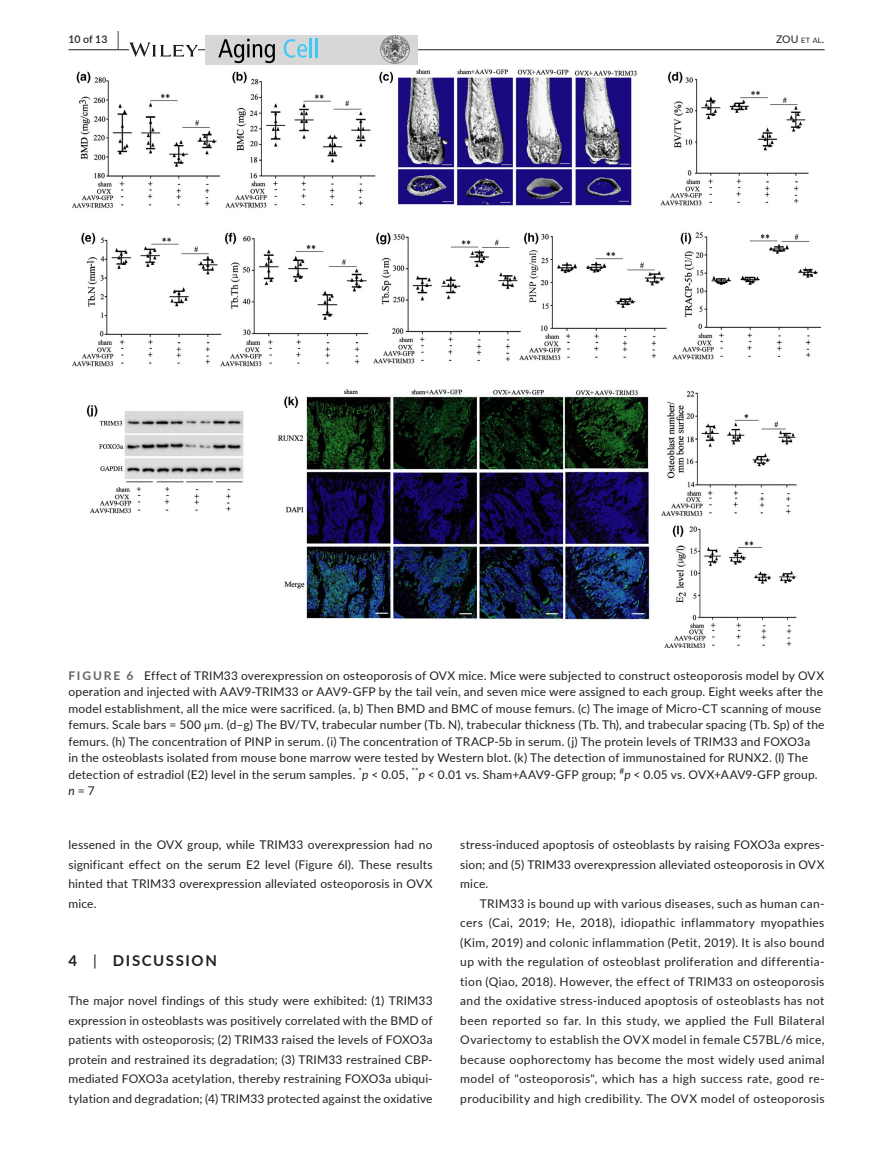
<style>
.page{position:relative;width:893px;height:1174px;background:#fff}
.page>*{position:absolute;margin:0;border:0;box-sizing:border-box;transform-origin:0 0}
.t1{font:700 15px "Lato";letter-spacing:.11em;color:#231f20}
.t2{font:12px/19.5px "Lato";letter-spacing:.015em;color:#231f20;text-align:justify}
.t3{font:10.5px "Lato";color:#231f20}
.t4{font:600 10.5px "Lato";color:#231f20}
.t5{font:8.4px "Lato";color:#231f20}
.s1{font-size:19.5px}
.s2{font-size:7.35px}
.s3{font-weight:700;color:#636366}
.s4{font-family:"STIX"}
.s5{font-style:italic}
.s6{font-weight:400}
</style>
<div class="page">
<hr style="left:68px;top:49px;width:756px;height:1px;background:#231f20">
<svg style="left:129px;top:42px;width:69px;height:15px"></svg>
<div style="left:206px;top:35px;width:212px;height:29px;background:#d7d7d7"></div>
<svg style="left:218px;top:39px;width:57px;height:24px"></svg>
<svg style="left:284px;top:38px;width:28px;height:20px"></svg>
<hr style="left:315px;top:38px;width:3px;height:19px;background:#40c8f4">
<img style="left:381px;top:35px;width:29px;height:29px">
<img style="left:72px;top:69px;width:749px;height:578px">
<p class="t4" style="left:68px;top:31px;width:52px">10 of 13 <span class="s1">|</span></p>
<p class="t3" style="left:776px;top:31px;width:50px">ZOU <span class="s2">et al</span>.</p>
<p class="t2" style="left:68px;top:666px;width:758px;line-height:16.5px;text-align:left"><span class="s3">FIGURE 6</span> Effect of TRIM33 overexpression on osteoporosis of OVX mice. Mice were subjected to construct osteoporosis model by OVX operation and injected with AAV9-TRIM33 or AAV9-GFP by the tail vein, and seven mice were assigned to each group. Eight weeks after the model establishment, all the mice were sacrificed. (a, b) Then BMD and BMC of mouse femurs. (c) The image of Micro-CT scanning of mouse femurs. Scale bars = 500 <span class="s4">μ</span>m. (d–g) The BV/TV, trabecular number (Tb. N), trabecular thickness (Tb. Th), and trabecular spacing (Tb. Sp) of the femurs. (h) The concentration of PINP in serum. (i) The concentration of TRACP-5b in serum. (j) The protein levels of TRIM33 and FOXO3a<br>in the osteoblasts isolated from mouse bone marrow were tested by Western blot. (k) The detection of immunostained for RUNX2. (l) The detection of estradiol (E2) level in the serum samples.</p>
<p class="t5" style="left:359px;top:764px;width:5px">*</p>
<p class="t5" style="left:412px;top:764px;width:9px">**</p>
<p class="t2" style="left:419px;top:764px;width:199px"><span class="s5">p</span> &lt; 0.01 vs. Sham+AAV9-GFP group;</p>
<p class="t5" style="left:619px;top:764px;width:6px">#</p>
<p class="t2" style="left:624px;top:764px;width:195px"><span class="s5">p</span> &lt; 0.05 vs. OVX+AAV9-GFP group.</p>
<p class="t2" style="left:362px;top:764px;width:48px"><span class="s5">p</span> &lt; 0.05,</p>
<p class="t2" style="left:68px;top:780px;width:28px"><span class="s5">n</span>=7</p>
<p class="t2" style="left:68px;top:834px;width:366px">lessened in the OVX group, while TRIM33 overexpression had no significant effect on the serum E2 level (Figure 6l). These results hinted that TRIM33 overexpression alleviated osteoporosis in OVX mice.</p>
<p class="t1" style="left:68px;top:950px;width:150px">4 <span class="s6">|</span> DISCUSSION</p>
<p class="t2" style="left:68px;top:990px;width:366px">The major novel findings of this study were exhibited: (1) TRIM33 expression in osteoblasts was positively correlated with the BMD of patients with osteoporosis; (2) TRIM33 raised the levels of FOXO3a protein and restrained its degradation; (3) TRIM33 restrained CBP&shy;mediated FOXO3a acetylation, thereby restraining FOXO3a ubiqui&shy;tylation and degradation; (4) TRIM33 protected against the oxidative</p>
<p class="t2" style="left:460px;top:834px;width:366px">stress-induced apoptosis of osteoblasts by raising FOXO3a expres&shy;sion; and (5) TRIM33 overexpression alleviated osteoporosis in OVX mice.</p>
<p class="t2" style="left:460px;top:893px;width:366px;text-indent:20px">TRIM33 is bound up with various diseases, such as human can&shy;cers (Cai, 2019; He, 2018), idiopathic inflammatory myopathies (Kim, 2019) and colonic inflammation (Petit, 2019). It is also bound up with the regulation of osteoblast proliferation and differentia&shy;tion (Qiao, 2018). However, the effect of TRIM33 on osteoporosis and the oxidative stress-induced apoptosis of osteoblasts has not been reported so far. In this study, we applied the Full Bilateral Ovariectomy to establish the OVX model in female C57BL/6 mice, because oophorectomy has become the most widely used animal model of "osteoporosis", which has a high success rate, good re&shy;producibility and high credibility. The OVX model of osteoporosis</p>
</div>
